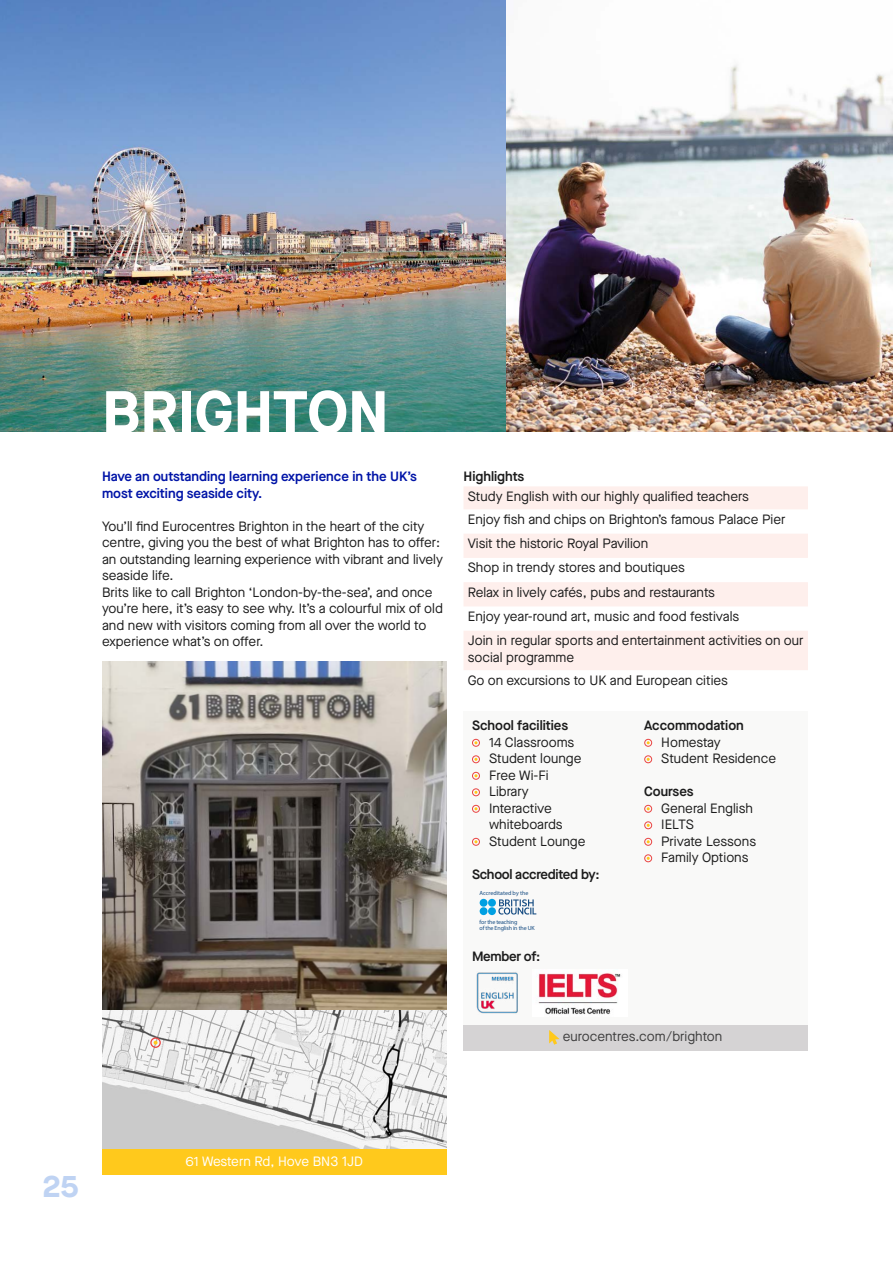
<style>
.page{position:relative;width:893px;height:1263px;background:#fff}
.page>*{position:absolute;margin:0;border:0;box-sizing:border-box;transform-origin:0 0}
.t1{font:700 60px "Maison Neue";color:#fff}
.t2{font:700 30px "Maison Neue";color:#bfd3f3}
.t3{font:13.5px/16.5px "Maison Neue";color:#1c1c1c}
.t4{font:600 13.5px/16.5px "Maison Neue";color:#0014a7}
.t5{font:600 13.5px "Maison Neue";color:#1c1c1c}
.t6{font:600 13.5px "Maison Neue";letter-spacing:-.02em;color:#1c1c1c}
.t7{font:13.5px "Maison Neue";color:#3e3e3e}
.t8{font:13.5px "Maison Neue";letter-spacing:-.005em;color:#fff}
.t9{font:6px/6.4px "Myriad Pro";letter-spacing:-.02em;color:#164c82}
.t10{font:6px "Myriad Pro";color:#164c82}
</style>
<div class="page">
<img style="left:0;top:0;width:893px;height:432px">
<img style="left:102px;top:662px;width:344px;height:487px">
<div style="left:102px;top:1149px;width:344px;height:25px;background:#ffc91c"></div>
<svg style="left:464px;top:486px;width:344px;height:184px;fill:#feefec"></svg>
<div style="left:463px;top:711px;width:345px;height:315px;background:#f9f9f8"></div>
<div style="left:472px;top:739px;width:8px;height:8px;border:1px solid #e94543;border-radius:50%"></div>
<div style="left:472px;top:755px;width:8px;height:8px;border:1px solid #e94543;border-radius:50%"></div>
<div style="left:472px;top:772px;width:8px;height:8px;border:1px solid #e94543;border-radius:50%"></div>
<div style="left:472px;top:788px;width:8px;height:8px;border:1px solid #e94543;border-radius:50%"></div>
<div style="left:472px;top:805px;width:8px;height:8px;border:1px solid #e94543;border-radius:50%"></div>
<div style="left:472px;top:838px;width:8px;height:8px;border:1px solid #e94543;border-radius:50%"></div>
<div style="left:644px;top:739px;width:8px;height:8px;border:1px solid #e94543;border-radius:50%"></div>
<div style="left:644px;top:755px;width:8px;height:8px;border:1px solid #e94543;border-radius:50%"></div>
<div style="left:644px;top:805px;width:8px;height:8px;border:1px solid #e94543;border-radius:50%"></div>
<div style="left:644px;top:821px;width:8px;height:8px;border:1px solid #e94543;border-radius:50%"></div>
<div style="left:644px;top:838px;width:8px;height:8px;border:1px solid #e94543;border-radius:50%"></div>
<div style="left:644px;top:854px;width:8px;height:8px;border:1px solid #e94543;border-radius:50%"></div>
<div style="left:463px;top:1026px;width:345px;height:25px;background:#d5d3d4"></div>
<svg style="left:549px;top:1030px;width:11px;height:15px"></svg>
<svg style="left:154px;top:1041px;width:4px;height:3px"></svg>
<div style="left:150px;top:1037px;width:11px;height:11px;border:1px solid #e94543;border-radius:50%"></div>
<svg style="left:480px;top:899px;width:56px;height:16px"></svg>
<img style="left:538px;top:973px;width:83px;height:41px">
<img style="left:476px;top:972px;width:42px;height:42px">
<h1 class="t1" style="left:102px;top:369px;width:288px">BRIGHTON</h1>
<p class="t4" style="left:102px;top:468px;width:316px">Have an outstanding learning experience in the UK’s most exciting seaside city.</p>
<p class="t3" style="left:102px;top:517px;width:342px">You’ll find Eurocentres Brighton in the heart of the city centre, giving you the best of what Brighton has to offer: an outstanding learning experience with vibrant and lively seaside life.<br>Brits like to call Brighton ‘London-by-the-sea’, and once you’re here, it’s easy to see why. It’s a colourful mix of old and new with visitors coming from all over the world to experience what’s on offer.</p>
<p class="t5" style="left:463px;top:467px;width:62px">Highlights</p>
<p class="t3" style="left:468px;top:485px;width:319px;line-height:23px">Study English with our highly qualified teachers<br>Enjoy fish and chips on Brighton’s famous Palace Pier</p>
<p class="t3" style="left:468px;top:531px;width:337px;line-height:24.3px">Visit the historic Royal Pavilion<br>Shop in trendy stores and boutiques<br>Relax in lively cafés, pubs and restaurants<br>Enjoy year-round art, music and food festivals<br>Join in regular sports and entertainment activities on our</p>
<p class="t3" style="left:468px;top:645px;width:262px;line-height:23px">social programme<br>Go on excursions to UK and European cities</p>
<p class="t5" style="left:472px;top:716px;width:98px">School facilities</p>
<p class="t3" style="left:489px;top:734px;width:98px">14 Classrooms<br>Student lounge<br>Free Wi-Fi<br>Library<br>Interactive whiteboards<br>Student Lounge</p>
<p class="t6" style="left:472px;top:865px;width:129px">School accredited by:</p>
<p class="t5" style="left:644px;top:716px;width:101px">Accommodation</p>
<p class="t3" style="left:661px;top:734px;width:116px">Homestay<br>Student Residence</p>
<p class="t5" style="left:644px;top:782px;width:51px">Courses</p>
<p class="t3" style="left:661px;top:800px;width:96px">General English<br>IELTS<br>Private Lessons<br>Family Options</p>
<p class="t10" style="left:480px;top:889px;width:50px">Accreditated by the</p>
<p class="t9" style="left:480px;top:918px;width:57px">for the teaching<br>of the English in the UK</p>
<p class="t6" style="left:472px;top:947px;width:70px">Member of:</p>
<p class="t7" style="left:563px;top:1028px;width:161px">eurocentres.com/brighton</p>
<h2 class="t2" style="left:42px;top:1165px;width:38px">25</h2>
<p class="t8" style="left:186px;top:1152px;width:179px">61 Western Rd, Hove BN3 1JD</p>
</div>
